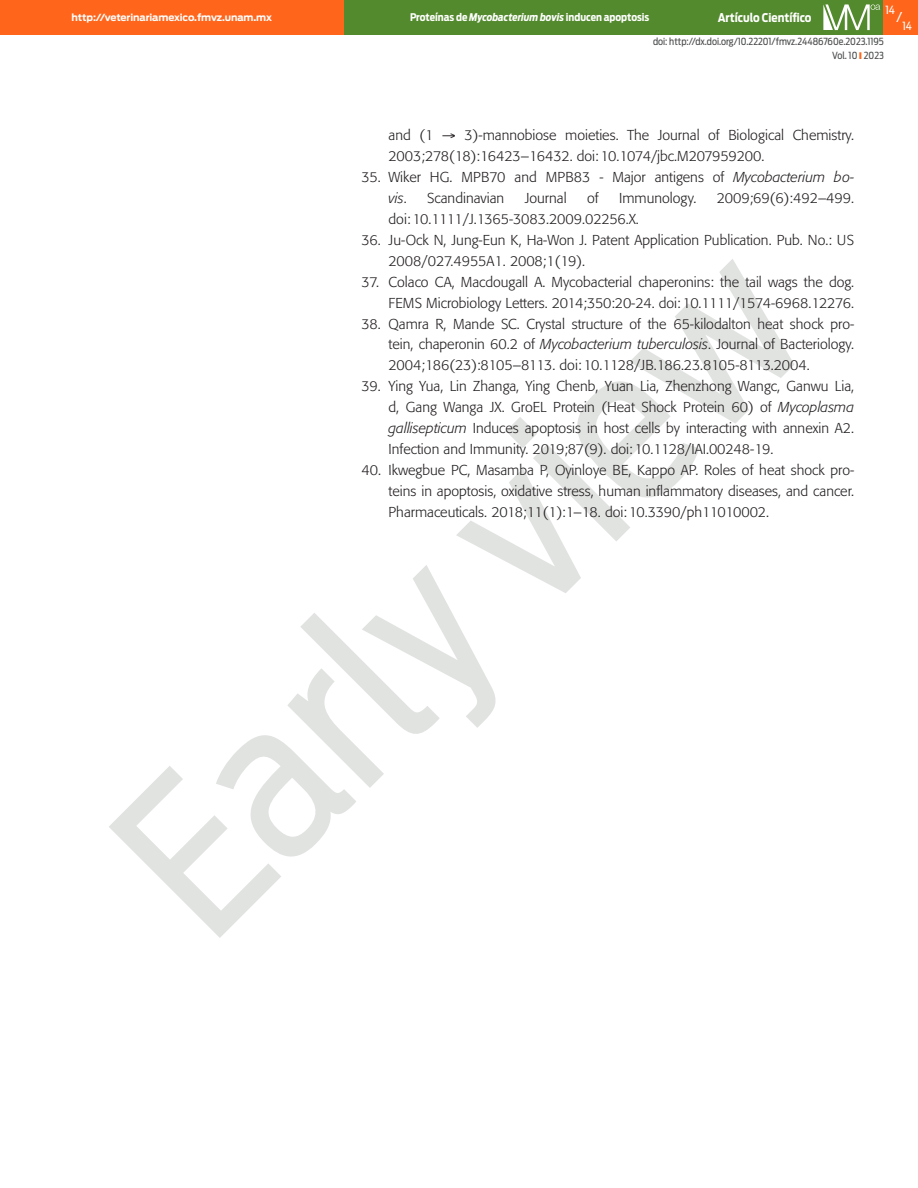
<style>
.page{position:relative;width:918px;height:1188px;background:#fff}
.page>*{position:absolute;margin:0;border:0;box-sizing:border-box;transform-origin:0 0}
._07_referencias{font:300 14.25px/21px "Formata";color:#231f20}
._07_referencias-2{font:300 14.25px "Formata";letter-spacing:-.02em;color:#231f20}
.t1{font:13.5px "Antenna Cond";color:#fff}
.t2{font:700 12px "Antenna Cond";color:#fff}
.t3{font:11.25px "Antenna Cond";color:#fff}
.t4{font:700 10.5px "Antenna Cond";color:#fff}
.t5{font:9.75px/13.8px "Antenna Cond";color:#4b4c4d;text-align:right}
.t6{font:700 9.75px "Antenna";letter-spacing:-.01em;color:#fff}
.s1{font-style:italic}
</style>
<div class="page">
<div style="left:344px;top:0;width:543px;height:34px;background:#548a2e"></div>
<svg style="left:823px;top:4px;width:57px;height:26px"></svg>
<div style="left:884px;top:0;width:34px;height:34px;background:#ff661c"></div>
<div style="left:0;top:0;width:344px;height:34px;background:#ff661c"></div>
<svg style="left:109px;top:259px;width:685px;height:679px"></svg>
<p class="t6" style="left:72px;top:12px;width:202px">http://veterinariamexico.fmvz.unam.mx</p>
<p class="t3" style="left:886px;top:3px;width:11px">14</p>
<p class="t4" style="left:410px;top:11px;width:241px">Proteínas de <span class="s1">Mycobacterium bovis</span> inducen apoptosis</p>
<p class="t2" style="left:718px;top:10px;width:95px">Artículo Científico</p>
<p class="t5" style="left:653px;top:35px;width:232px">doi: http://dx.doi.org/10.22201/fmvz.24486760e.2023.1195<br>Vol. 10 2023</p>
<p class="t1" style="left:897px;top:9px;width:7px">/</p>
<p class="t3" style="left:902px;top:19px;width:11px">14</p>
<p class="_07_referencias" style="left:389px;top:125px;width:467px">and (1 → 3)-mannobiose moieties. The Journal of Biological Chemistry.<br>2003;278(18):16423–16432. doi:10.1074/jbc.M207959200.</p>
<p class="_07_referencias" style="left:389px;top:167px;width:467px;text-indent:-27px">35. Wiker HG. MPB70 and MPB83 - Major antigens of <span class="s1">Mycobacterium bo&shy;vis</span>.</p>
<p class="_07_referencias" style="left:427px;top:187px;width:79px">Scandinavian</p>
<p class="_07_referencias" style="left:525px;top:187px;width:43px">Journal</p>
<p class="_07_referencias" style="left:587px;top:187px;width:13px">of</p>
<p class="_07_referencias" style="left:619px;top:187px;width:79px">Immunology.</p>
<p class="_07_referencias" style="left:717px;top:187px;width:139px">2009;69(6):492–499.</p>
<p class="_07_referencias-2" style="left:389px;top:210px;width:252px">doi:10.1111/J.1365-3083.2009.02256.X.</p>
<p class="_07_referencias" style="left:389px;top:229px;width:467px;text-indent:-27px">36. Ju-Ock N, Jung-Eun K, Ha-Won J. Patent Application Publication. Pub. No.: US<br>2008/027.4955A1. 2008;1(19).</p>
<p class="_07_referencias" style="left:362px;top:271px;width:494px;text-align:right">37. Colaco CA, Macdougall A. Mycobacterial chaperonins: the tail wags the dog.<br>FEMS Microbiology Letters. 2014;350:20-24. doi:10.1111/1574-6968.12276.</p>
<p class="_07_referencias" style="left:389px;top:313px;width:467px;text-align:justify;text-indent:-27px">38. Qamra R, Mande SC. Crystal structure of the 65-kilodalton heat shock pro&shy;tein, chaperonin 60.2 of <span class="s1">Mycobacterium tuberculosis</span>. Journal of Bacteriology.<br>2004;186(23):8105–8113. doi:10.1128/JB.186.23.8105-8113.2004.</p>
<p class="_07_referencias" style="left:389px;top:376px;width:467px;text-align:justify;text-indent:-27px">39. Ying Yua, Lin Zhanga, Ying Chenb, Yuan Lia, Zhenzhong Wangc, Ganwu Lia, d, Gang Wanga JX. GroEL Protein (Heat Shock Protein 60) of <span class="s1">Mycoplasma gallisepticum</span> Induces apoptosis in host cells by interacting with annexin A2.<br>Infection and Immunity. 2019;87(9). doi:10.1128/IAI.00248-19.</p>
<p class="_07_referencias" style="left:389px;top:460px;width:467px;text-align:justify;text-indent:-27px">40. Ikwegbue PC, Masamba P, Oyinloye BE, Kappo AP. Roles of heat shock pro&shy;teins in apoptosis, oxidative stress, human inflammatory diseases, and cancer.<br>Pharmaceuticals. 2018;11(1):1–18. doi:10.3390/ph11010002.</p>
</div>
